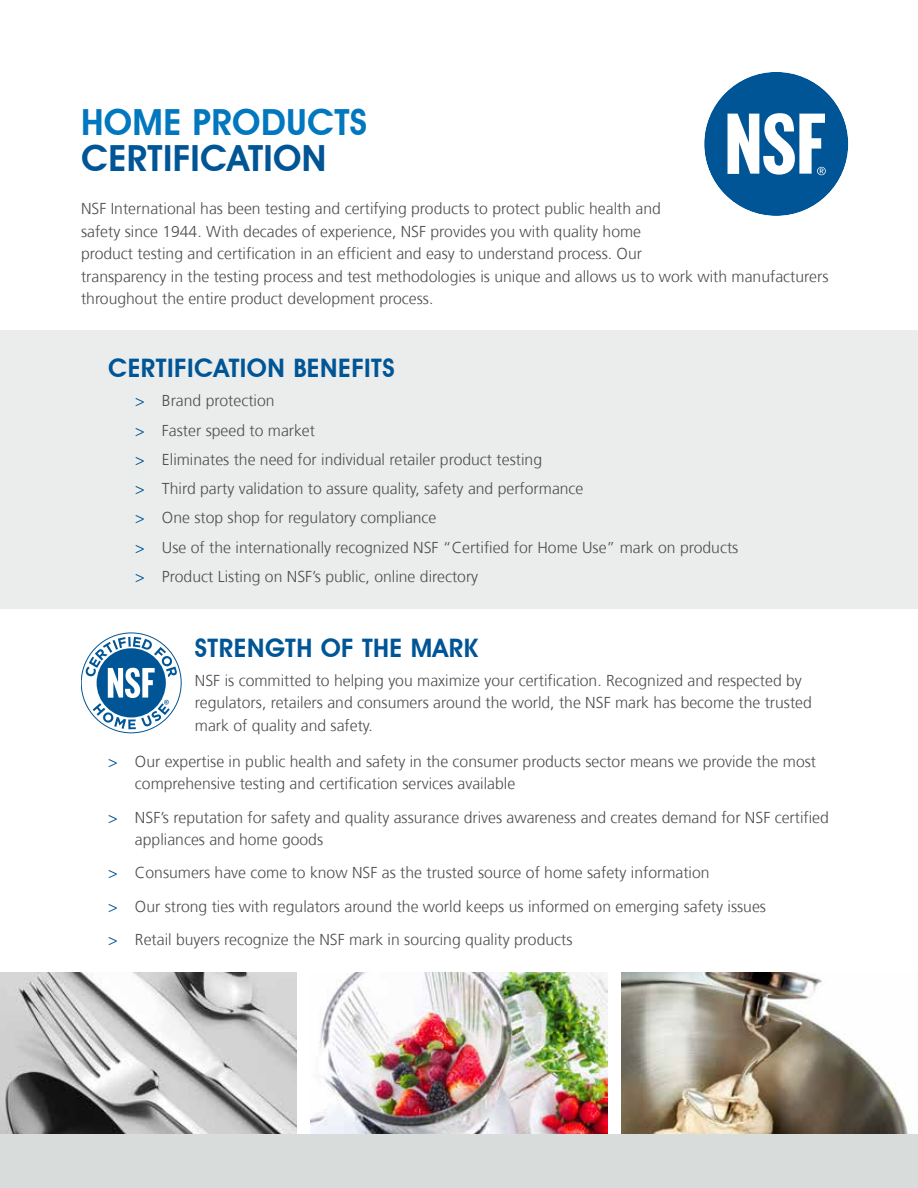
<style>
.page{position:relative;width:918px;height:1188px;background:#fff}
.page>*{position:absolute;margin:0;border:0;box-sizing:border-box;transform-origin:0 0}
.t1{font:600 36px "Avant Garde IT Cby BT";letter-spacing:.01em;color:#005596}
.t2{font:600 36px "Avant Garde IT Cby BT";letter-spacing:.01em;color:#0077be}
.t3{font:600 25.5px "Avant Garde IT Cby BT";letter-spacing:.02em;color:#005596}
.t4{font:300 15.75px/22.5px "Frutiger";color:#4d4d4f}
.s1{color:#005596}
</style>
<div class="page">
<svg style="left:704px;top:72px;width:145px;height:144px"></svg>
<img style="left:0;top:972px;width:297px;height:162px">
<img style="left:621px;top:972px;width:287px;height:162px">
<img style="left:310px;top:972px;width:298px;height:162px">
<div style="left:0;top:1134px;width:918px;height:54px;background:#d8dcdb"></div>
<div style="left:0;top:331px;width:918px;height:278px;background:#ebedec"></div>
<svg style="left:81px;top:633px;width:100px;height:100px"></svg>
<svg style="left:86px;top:637px;width:91px;height:92px"></svg>
<h1 class="t2" style="left:81px;top:101px;width:288px">HOME PRODUCTS</h1>
<h1 class="t1" style="left:81px;top:137px;width:247px">CERTIFICATION</h1>
<p class="t4" style="left:81px;top:198px;width:749px">NSF International has been testing and certifying products to protect public health and<br>safety since 1944. With decades of experience, NSF provides you with quality home<br>product testing and certification in an efficient and easy to understand process. Our<br>transparency in the testing process and test methodologies is unique and allows us to work with manufacturers throughout the entire product development process.</p>
<h2 class="t3" style="left:108px;top:353px;width:288px">CERTIFICATION BENEFITS</h2>
<p class="t4" style="left:135px;top:386px;width:605px;line-height:29.2px"><span class="s1">&gt;</span> Brand protection<br><span class="s1">&gt;</span> Faster speed to market<br><span class="s1">&gt;</span> Eliminates the need for individual retailer product testing<br><span class="s1">&gt;</span> Third party validation to assure quality, safety and performance<br><span class="s1">&gt;</span> One stop shop for regulatory compliance<br><span class="s1">&gt;</span> Use of the internationally recognized NSF “Certified for Home Use” mark on products <span class="s1">&gt;</span> Product Listing on NSF’s public, online directory</p>
<h2 class="t3" style="left:195px;top:632px;width:285px">STRENGTH OF THE MARK</h2>
<p class="t4" style="left:195px;top:669px;width:619px">NSF is committed to helping you maximize your certification. Recognized and respected by regulators, retailers and consumers around the world, the NSF mark has become the trusted mark of quality and safety.</p>
<p class="t4" style="left:135px;top:750px;width:683px;text-indent:-27px"><span class="s1">&gt;</span> Our expertise in public health and safety in the consumer products sector means we provide the most comprehensive testing and certification services available</p>
<p class="t4" style="left:135px;top:806px;width:695px;text-indent:-27px"><span class="s1">&gt;</span> NSF’s reputation for safety and quality assurance drives awareness and creates demand for NSF certified appliances and home goods</p>
<p class="t4" style="left:108px;top:857px;width:660px;line-height:33.3px"><span class="s1">&gt;</span> Consumers have come to know NSF as the trusted source of home safety information<br><span class="s1">&gt;</span> Our strong ties with regulators around the world keeps us informed on emerging safety issues <span class="s1">&gt;</span> Retail buyers recognize the NSF mark in sourcing quality products</p>
</div>
